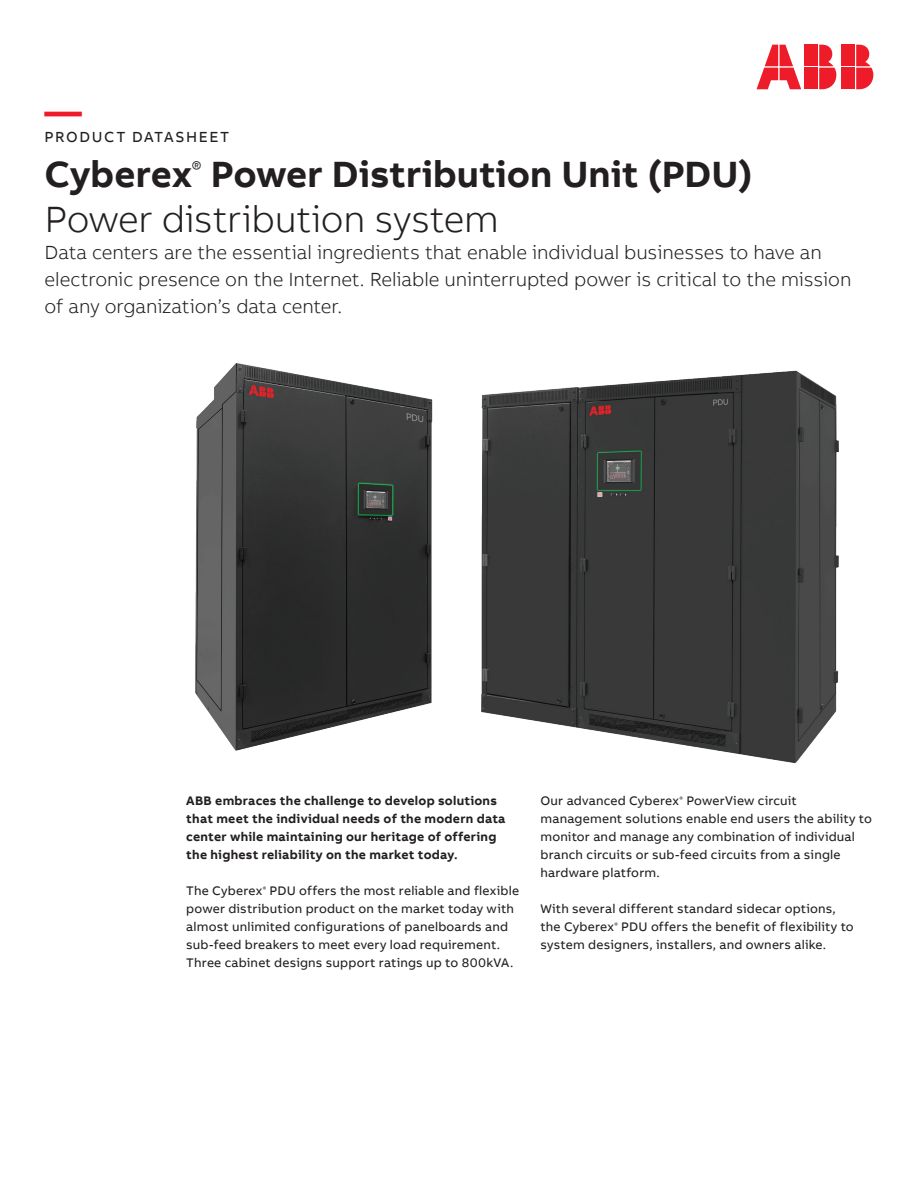
<style>
.page{position:relative;width:918px;height:1188px;background:#fff}
.page>*{position:absolute;margin:0;border:0;box-sizing:border-box;transform-origin:0 0}
.t1{font:700 37.5px/45px "AB Bvoice";color:#231f20}
.t2{font:700 37.5px "AB Bvoice";color:#ee1c28}
.t3{font:300 19.5px/27px "AB Bvoice";letter-spacing:-.005em;color:#231f20}
.t4{font:15px "AB Bvoice";letter-spacing:.11em;color:#231f20}
.t5{font:12.75px/18px "AB Bvoice";letter-spacing:.015em;color:#231f20}
.t6{font:700 12.75px/18px "AB Bvoice";letter-spacing:.02em;color:#231f20}
.s1{font-weight:300}
</style>
<div class="page">
<div style="left:842px;top:45px;width:13px;height:21px;background:#ee1c28"></div>
<div style="left:842px;top:68px;width:13px;height:21px;background:#ee1c28"></div>
<svg style="left:856px;top:45px;width:17px;height:44px"></svg>
<svg style="left:757px;top:45px;width:44px;height:44px"></svg>
<div style="left:805px;top:45px;width:13px;height:21px;background:#ee1c28"></div>
<div style="left:805px;top:68px;width:13px;height:21px;background:#ee1c28"></div>
<svg style="left:819px;top:45px;width:17px;height:44px"></svg>
<img style="left:195px;top:363px;width:238px;height:388px">
<img style="left:481px;top:370px;width:358px;height:394px">
<h1 class="t2" style="left:45px;top:87px;width:39px">—</h1>
<p class="t4" style="left:45px;top:128px;width:186px">PRODUCT DATASHEET</p>
<h1 class="t1" style="left:45px;top:152px;width:710px">Cyberex<sup>®</sup> Power Distribution Unit (PDU)<br><span class="s1">Power distribution system</span></h1>
<h2 class="t3" style="left:45px;top:239px;width:808px">Data centers are the essential ingredients that enable individual businesses to have an electronic presence on the Internet. Reliable uninterrupted power is critical to the mission of any organization’s data center.</h2>
<p class="t6" style="left:186px;top:792px;width:321px">ABB embraces the challenge to develop solutions that meet the individual needs of the modern data center while maintaining our heritage of offering the highest reliability on the market today.</p>
<p class="t5" style="left:186px;top:882px;width:334px">The Cyberex<sup>®</sup> PDU offers the most reliable and flexible power distribution product on the market today with almost unlimited configurations of panelboards and sub-feed breakers to meet every load requirement.<br>Three cabinet designs support ratings up to 800kVA.</p>
<p class="t5" style="left:540px;top:792px;width:333px">Our advanced Cyberex<sup>®</sup> PowerView circuit management solutions enable end users the ability to monitor and manage any combination of individual branch circuits or sub-feed circuits from a single hardware platform.</p>
<p class="t5" style="left:540px;top:900px;width:315px">With several different standard sidecar options, the Cyberex<sup>®</sup> PDU offers the benefit of flexibility to system designers, installers, and owners alike.</p>
</div>
